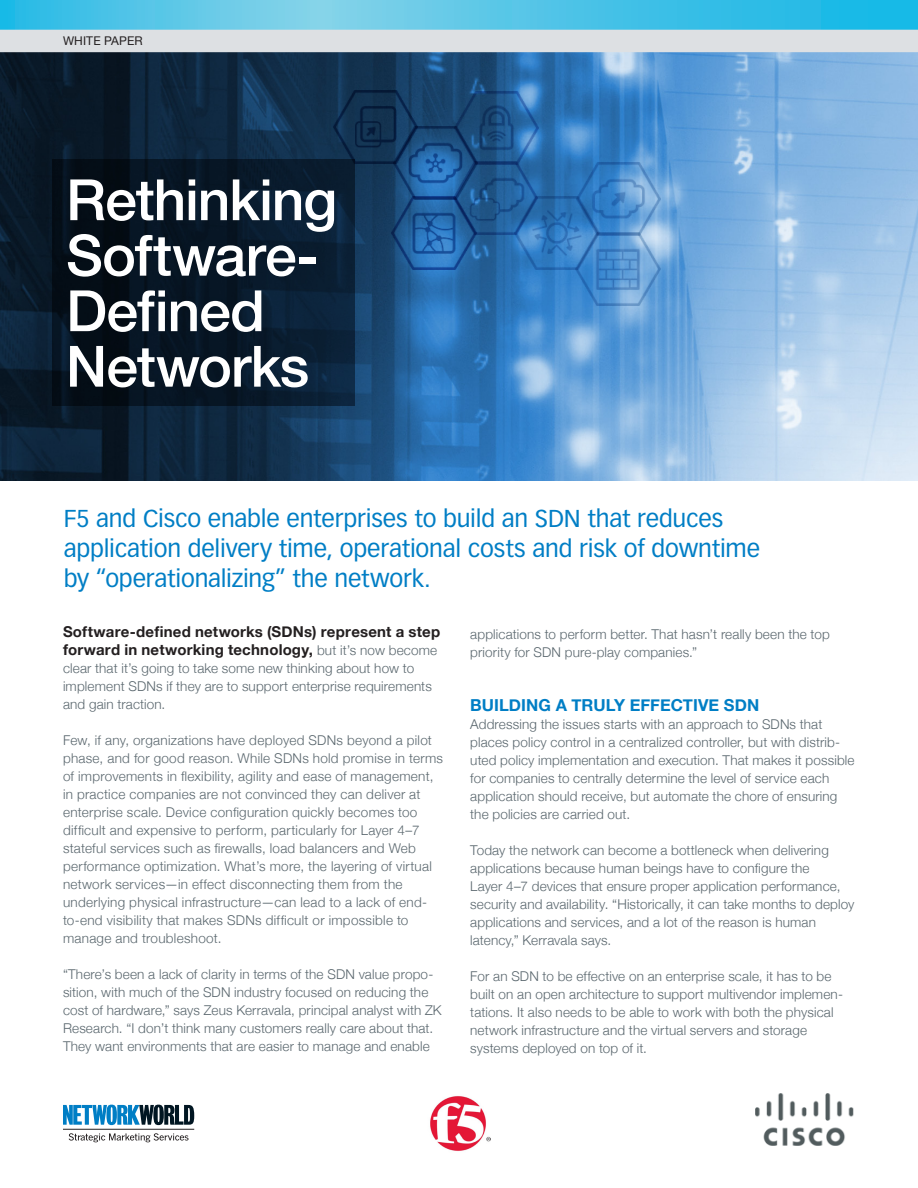
<style>
.page{position:relative;width:918px;height:1188px;background:#fff}
.page>*{position:absolute;margin:0;border:0;box-sizing:border-box;transform-origin:0 0}
.t1{font:500 57px/55.5px "Helvetica Neue";letter-spacing:-.02em;color:#fff}
.t2{font:24px/30px "Vectora LH";letter-spacing:-.005em;color:#007ec5}
.t3{font:700 16.5px "Helvetica Neue";letter-spacing:.005em;color:#007ec5}
.t4{font:700 15px/18px "Helvetica Neue";letter-spacing:.015em;color:#231f20}
.t5{font:300 13.5px/18px "Helvetica Neue";letter-spacing:.01em;color:#5a676e}
.t6{font:12px "Helvetica Neue";letter-spacing:.01em;color:#231f20}
.s1{font-weight:300;font-size:13.5px;color:#5a676e}
</style>
<div class="page">
<img style="left:0;top:52px;width:918px;height:429px">
<img style="left:333px;top:90px;width:84px;height:73px">
<img style="left:393px;top:126px;width:61px;height:70px">
<img style="left:454px;top:164px;width:84px;height:71px">
<img style="left:577px;top:162px;width:84px;height:73px">
<img style="left:454px;top:91px;width:84px;height:73px">
<img style="left:392px;top:196px;width:84px;height:73px">
<img style="left:515px;top:197px;width:84px;height:73px">
<img style="left:576px;top:233px;width:84px;height:73px">
<svg style="left:52px;top:159px;width:303px;height:247px;background:#071626"></svg>
<img style="left:430px;top:1096px;width:61px;height:55px">
<svg style="left:0;top:0;width:918px;height:30px;background:#4dc4e7"></svg>
<img style="left:755px;top:1093px;width:99px;height:53px">
<svg style="left:63px;top:1105px;width:131px;height:20px"></svg>
<svg style="left:69px;top:1133px;width:120px;height:9px"></svg>
<hr style="left:63px;top:1129px;width:131px;height:1px;background:#231f20">
<div style="left:0;top:30px;width:918px;height:22px;background:#dde0e3"></div>
<p class="t6" style="left:63px;top:34px;width:81px">WHITE PAPER</p>
<p class="t1" style="left:66px;top:171px;width:273px">Rethinking<br>Software-<br>Defined<br>Networks</p>
<p class="t2" style="left:64px;top:504px;width:698px">F5 and Cisco enable enterprises to build an SDN that reduces application delivery time, operational costs and risk of downtime by “operationalizing” the network.</p>
<p class="t5" style="left:470px;top:625px;width:361px">applications to perform better. That hasn’t really been the top priority for SDN pure-play companies.”</p>
<p class="t3" style="left:470px;top:695px;width:291px">BUILDING A TRULY EFFECTIVE SDN</p>
<p class="t5" style="left:470px;top:715px;width:386px">Addressing the issues starts with an approach to SDNs that places policy control in a centralized controller, but with distrib&shy;uted policy implementation and execution. That makes it possible for companies to centrally determine the level of service each application should receive, but automate the chore of ensuring the policies are carried out.</p>
<p class="t5" style="left:470px;top:841px;width:386px">Today the network can become a bottleneck when delivering applications because human beings have to configure the<br>Layer 4–7 devices that ensure proper application performance, security and availability. “Historically, it can take months to deploy applications and services, and a lot of the reason is human latency,” Kerravala says.</p>
<p class="t5" style="left:470px;top:967px;width:374px">For an SDN to be effective on an enterprise scale, it has to be built on an open architecture to support multivendor implemen&shy;tations. It also needs to be able to work with both the physical network infrastructure and the virtual servers and storage systems deployed on top of it.</p>
<p class="t4" style="left:63px;top:623px;width:379px">Software-defined networks (SDNs) represent a step forward in networking technology, <span class="s1">but it’s now become</span></p>
<p class="t5" style="left:63px;top:659px;width:370px">clear that it’s going to take some new thinking about how to implement SDNs if they are to support enterprise requirements and gain traction.</p>
<p class="t5" style="left:63px;top:731px;width:382px">Few, if any, organizations have deployed SDNs beyond a pilot phase, and for good reason. While SDNs hold promise in terms of improvements in flexibility, agility and ease of management, in practice companies are not convinced they can deliver at enterprise scale. Device configuration quickly becomes too difficult and expensive to perform, particularly for Layer 4–7 stateful services such as firewalls, load balancers and Web performance optimization. What’s more, the layering of virtual network services—in effect disconnecting them from the underlying physical infrastructure—can lead to a lack of end&shy;to-end visibility that makes SDNs difficult or impossible to manage and troubleshoot.</p>
<p class="t5" style="left:63px;top:965px;width:380px">“There’s been a lack of clarity in terms of the SDN value propo&shy;sition, with much of the SDN industry focused on reducing the cost of hardware,” says Zeus Kerravala, principal analyst with ZK Research. “I don’t think many customers really care about that.<br>They want environments that are easier to manage and enable</p>
</div>
